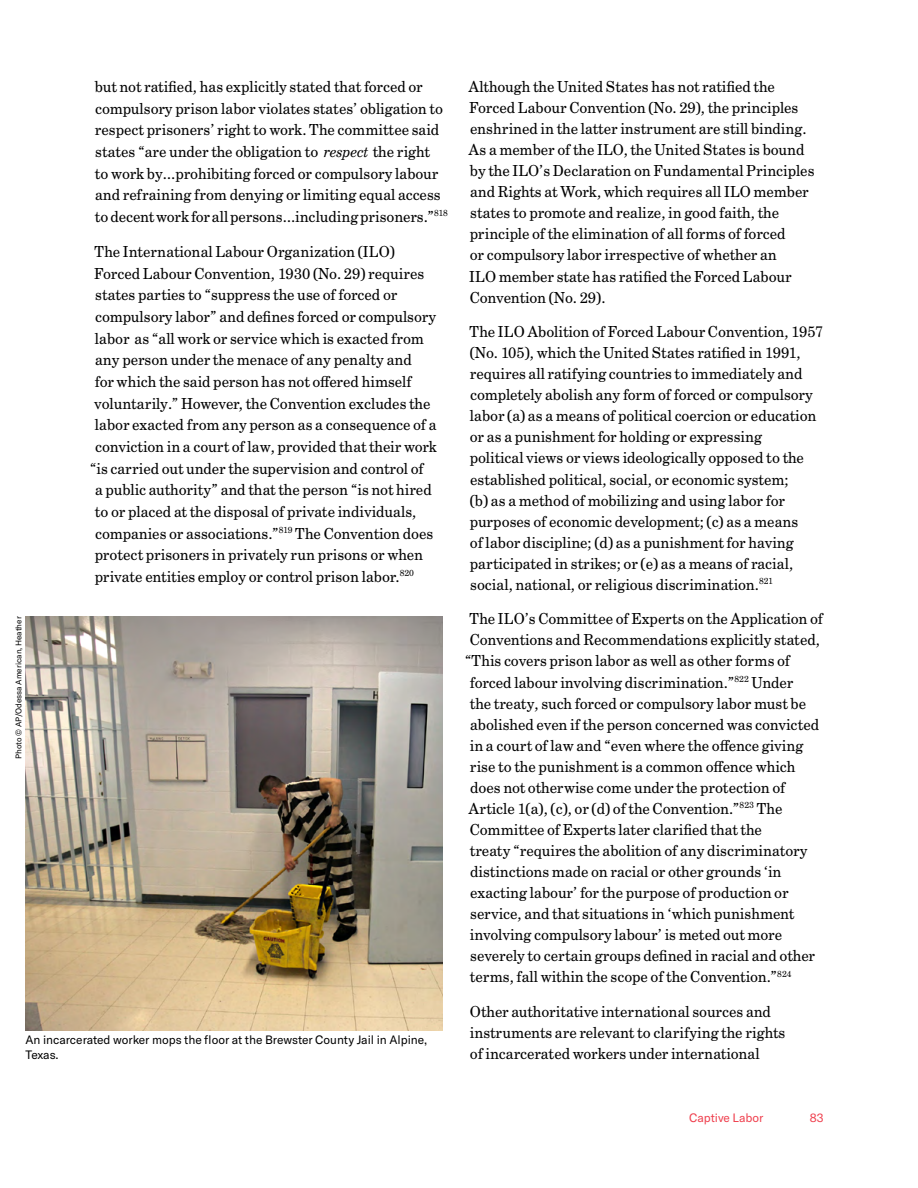
<style>
.page{position:relative;width:918px;height:1188px;background:#fff}
.page>*{position:absolute;margin:0;border:0;box-sizing:border-box;transform-origin:0 0}
.Body{font:16.5px/21px "Century Schoolbook FS";color:#000}
.t1{font:12px/15px "GT America";color:#000}
.t2{font:12px "GT America";color:#ef404e}
.credit{font:8.1px "GT America";color:#000}
.s1{font-style:italic}
</style>
<div class="page">
<img style="left:26px;top:616px;width:417px;height:415px">
<p class="credit" style="left:14px;top:759px;width:144px;rotate:-90deg">Photo © AP/Odessa American, Heather</p>
<p class="Body" style="left:95px;top:76px;width:355px;line-height:21.6px">but not ratified, has explicitly stated that forced or compulsory prison labor violates states’ obligation to respect prisoners’ right to work. The committee said states “are under the obligation to <span class="s1">respect</span> the right<br>to work by…prohibiting forced or compulsory labour and refraining from denying or limiting equal access to decent work for all persons…including prisoners.”<sup>818</sup></p>
<p class="Body" style="left:95px;top:241px;width:302px">The International Labour Organization (ILO)</p>
<p class="Body" style="left:94px;top:263px;width:331px">Forced Labour Convention, 1930 (No. 29) requires</p>
<p class="Body" style="left:95px;top:285px;width:304px">states parties to “suppress the use of forced or</p>
<p class="Body" style="left:95px;top:306px;width:343px">compulsory labor” and defines forced or compulsory</p>
<p class="Body" style="left:95px;top:328px;width:331px">labor as “all work or service which is exacted from</p>
<p class="Body" style="left:95px;top:350px;width:318px">any person under the menace of any penalty and</p>
<p class="Body" style="left:95px;top:371px;width:318px">for which the said person has not offered himself</p>
<p class="Body" style="left:94px;top:393px;width:338px">voluntarily.” However, the Convention excludes the</p>
<p class="Body" style="left:95px;top:415px;width:343px">labor exacted from any person as a consequence of a</p>
<p class="Body" style="left:95px;top:436px;width:343px">conviction in a court of law, provided that their work</p>
<p class="Body" style="left:90px;top:458px;width:336px">“is carried out under the supervision and control of</p>
<p class="Body" style="left:95px;top:480px;width:338px">a public authority” and that the person “is not hired</p>
<p class="Body" style="left:95px;top:501px;width:323px">to or placed at the disposal of private individuals,</p>
<p class="Body" style="left:95px;top:523px;width:340px">companies or associations.”<sup>819</sup> The Convention does</p>
<p class="Body" style="left:95px;top:545px;width:330px">protect prisoners in privately run prisons or when</p>
<p class="Body" style="left:95px;top:566px;width:321px">private entities employ or control prison labor.<sup>820</sup></p>
<p class="t1" style="left:26px;top:1032px;width:403px">An incarcerated worker mops the floor at the Brewster County Jail in Alpine,<br>Texas.</p>
<p class="Body" style="left:469px;top:76px;width:347px">Although the United States has not ratified the Forced Labour Convention (No. 29), the principles enshrined in the latter instrument are still binding.<br>As a member of the ILO, the United States is bound by the ILO’s Declaration on Fundamental Principles and Rights at Work, which requires all ILO member states to promote and realize, in good faith, the principle of the elimination of all forms of forced<br>or compulsory labor irrespective of whether an<br>ILO member state has ratified the Forced Labour Convention (No. 29).</p>
<p class="Body" style="left:470px;top:321px;width:355px">The ILO Abolition of Forced Labour Convention, 1957 (No. 105), which the United States ratified in 1991, requires all ratifying countries to immediately and completely abolish any form of forced or compulsory labor (a) as a means of political coercion or education or as a punishment for holding or expressing<br>political views or views ideologically opposed to the established political, social, or economic system;<br>(b) as a method of mobilizing and using labor for purposes of economic development; (c) as a means<br>of labor discipline; (d) as a punishment for having participated in strikes; or (e) as a means of racial, social, national, or religious discrimination.<sup>821</sup></p>
<p class="Body" style="left:470px;top:609px;width:355px">The ILO’s Committee of Experts on the Application of</p>
<p class="Body" style="left:470px;top:630px;width:352px">Conventions and Recommendations explicitly stated,</p>
<p class="Body" style="left:465px;top:651px;width:327px">“This covers prison labor as well as other forms of</p>
<p class="Body" style="left:470px;top:672px;width:325px">forced labour involving discrimination.”<sup>822</sup> Under</p>
<p class="Body" style="left:470px;top:693px;width:338px">the treaty, such forced or compulsory labor must be</p>
<p class="Body" style="left:470px;top:714px;width:351px">abolished even if the person concerned was convicted</p>
<p class="Body" style="left:470px;top:735px;width:335px">in a court of law and “even where the offence giving</p>
<p class="Body" style="left:470px;top:756px;width:327px">rise to the punishment is a common offence which</p>
<p class="Body" style="left:470px;top:777px;width:317px">does not otherwise come under the protection of</p>
<p class="Body" style="left:469px;top:798px;width:315px">Article 1(a), (c), or (d) of the Convention.”<sup>823</sup> The</p>
<p class="Body" style="left:470px;top:819px;width:294px">Committee of Experts later clarified that the</p>
<p class="Body" style="left:470px;top:840px;width:339px">treaty “requires the abolition of any discriminatory</p>
<p class="Body" style="left:470px;top:861px;width:313px">distinctions made on racial or other grounds ‘in</p>
<p class="Body" style="left:470px;top:882px;width:320px">exacting labour’ for the purpose of production or</p>
<p class="Body" style="left:470px;top:904px;width:326px">service, and that situations in ‘which punishment</p>
<p class="Body" style="left:470px;top:925px;width:314px">involving compulsory labour’ is meted out more</p>
<p class="Body" style="left:470px;top:946px;width:346px">severely to certain groups defined in racial and other</p>
<p class="Body" style="left:470px;top:967px;width:323px">terms, fall within the scope of the Convention.”<sup>824</sup></p>
<p class="Body" style="left:470px;top:1001px;width:317px">Other authoritative international sources and instruments are relevant to clarifying the rights of incarcerated workers under international</p>
<p class="t2" style="left:689px;top:1111px;width:76px">Captive Labor</p>
<p class="t2" style="left:810px;top:1111px;width:15px">83</p>
</div>
